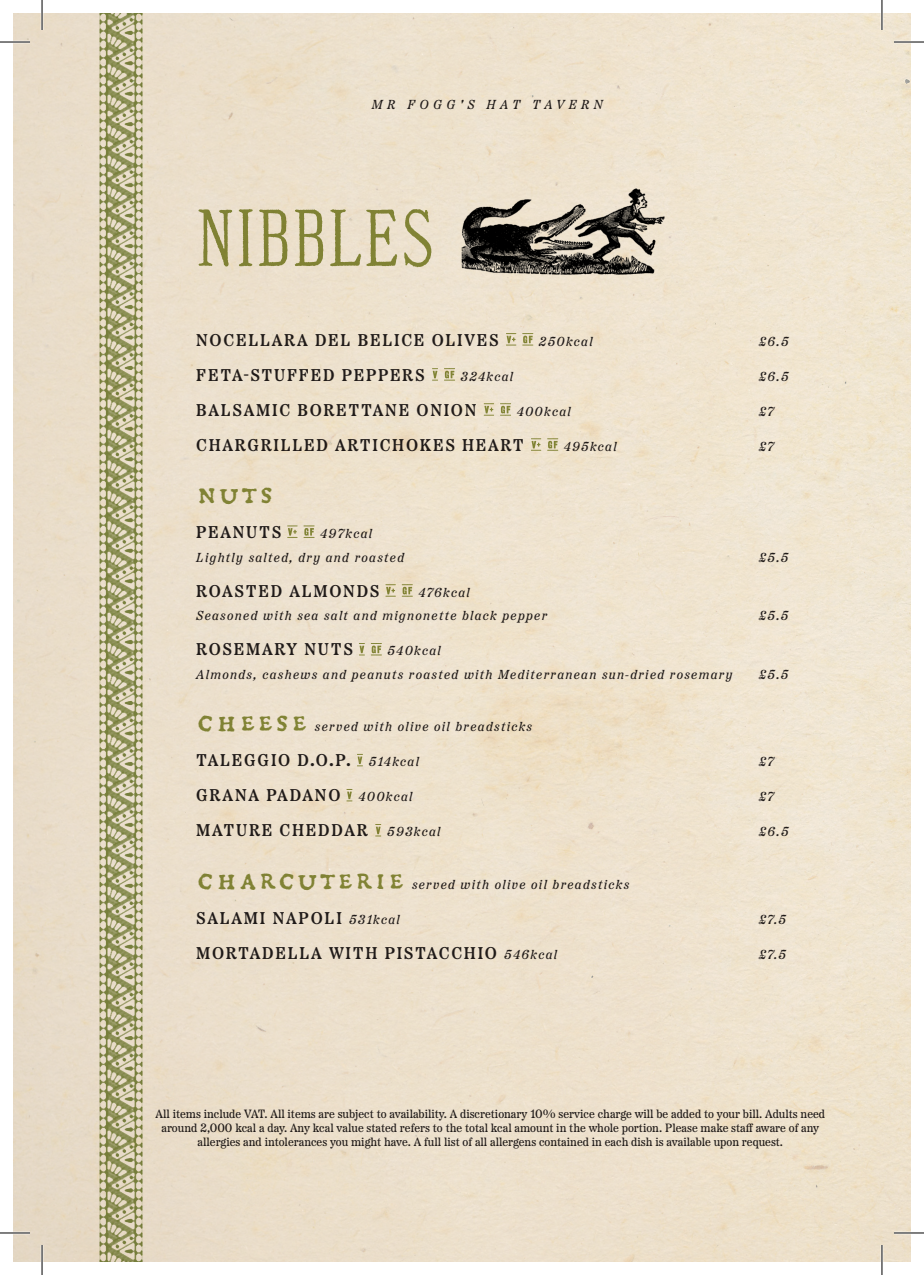
<style>
.page{position:relative;width:924px;height:1275px;background:#fff}
.page>*{position:absolute;margin:0;border:0;box-sizing:border-box;transform-origin:0 0}
.t1{font:93.6px "Rudyard WF";letter-spacing:.02em;color:#8b9542}
._23_wine_sections{font:38px "Gryphius MVB SC";letter-spacing:.02em;color:#8b9542}
._23_champagne{font:600 17px "Etna";letter-spacing:.1em;color:#231f20}
._23_champagne-2{font:italic 13px/23.8px "Etna";letter-spacing:.1em;color:#231f20}
._23_wine_sections-2{font:italic 13px "Etna";letter-spacing:.1em;color:#231f20}
._23_wine_sections-3{font:italic 13px "Etna";letter-spacing:.34em;color:#231f20}
._21_small_print{font:12px/14px "Etna";color:#231f20;text-align:center}
.s1{font-weight:400;font-style:italic;font-size:13px}
</style>
<div class="page">
<img style="left:14px;top:14px;width:895px;height:1247px">
<hr style="left:0;top:41px;width:30px;height:2px;background:#fff">
<hr style="left:893px;top:41px;width:30px;height:2px;background:#fff">
<hr style="left:0;top:1231px;width:30px;height:3px;background:#fff">
<hr style="left:893px;top:1231px;width:30px;height:3px;background:#fff">
<hr style="left:41px;top:0;width:2px;height:30px;background:#fff">
<hr style="left:41px;top:1245px;width:2px;height:30px;background:#fff">
<hr style="left:880px;top:0;width:2px;height:30px;background:#fff">
<hr style="left:880px;top:1245px;width:2px;height:30px;background:#fff">
<hr style="left:0;top:42px;width:30px;height:1px;background:#000">
<hr style="left:893px;top:42px;width:30px;height:1px;background:#000">
<hr style="left:0;top:1232px;width:30px;height:1px;background:#000">
<hr style="left:893px;top:1232px;width:30px;height:1px;background:#000">
<hr style="left:42px;top:0;width:1px;height:30px;background:#000">
<hr style="left:42px;top:1245px;width:1px;height:30px;background:#000">
<hr style="left:881px;top:0;width:1px;height:30px;background:#000">
<hr style="left:881px;top:1245px;width:1px;height:30px;background:#000">
<p class="_23_wine_sections-3" style="left:371px;top:94px;width:232px">MR FOGG'S HAT TAVERN</p>
<p class="t1" style="left:196px;top:195px;width:239px">NIBBLES</p>
<p class="_23_champagne" style="left:196px;top:326px;width:304px">NOCELLARA DEL BELICE OLIVES</p>
<p class="_23_champagne-2" style="left:538px;top:329px;width:55px">250kcal</p>
<p class="_23_champagne-2" style="left:758px;top:329px;width:31px">£6.5</p>
<p class="_23_champagne" style="left:196px;top:361px;width:230px">FETA-STUFFED PEPPERS</p>
<p class="_23_champagne-2" style="left:460px;top:364px;width:54px">324kcal</p>
<p class="_23_champagne-2" style="left:758px;top:364px;width:31px">£6.5</p>
<p class="_23_champagne" style="left:196px;top:396px;width:282px">BALSAMIC BORETTANE ONION</p>
<p class="_23_champagne-2" style="left:516px;top:399px;width:56px">400kcal</p>
<p class="_23_champagne-2" style="left:758px;top:399px;width:17px">£7</p>
<p class="_23_champagne" style="left:196px;top:431px;width:329px">CHARGRILLED ARTICHOKES HEART</p>
<p class="_23_champagne-2" style="left:563px;top:434px;width:54px">495kcal</p>
<p class="_23_champagne-2" style="left:758px;top:434px;width:17px">£7</p>
<p class="_23_wine_sections" style="left:196px;top:471px;width:79px">nuts</p>
<p class="_23_champagne" style="left:196px;top:519px;width:86px">PEANUTS</p>
<p class="_23_champagne-2" style="left:196px;top:521px;width:209px;text-indent:124px">497kcal<br>Lightly salted, dry and roasted</p>
<p class="_23_champagne-2" style="left:758px;top:545px;width:31px">£5.5</p>
<p class="_23_champagne" style="left:196px;top:577px;width:185px">ROASTED ALMONDS</p>
<p class="_23_champagne-2" style="left:196px;top:580px;width:352px;text-indent:222px">476kcal<br>Seasoned with sea salt and mignonette black pepper</p>
<p class="_23_champagne" style="left:196px;top:636px;width:158px">ROSEMARY NUTS</p>
<p class="_23_champagne-2" style="left:196px;top:639px;width:537px;text-indent:191px">540kcal<br>Almonds, cashews and peanuts roasted with Mediterranean sun-dried rosemary</p>
<p class="_23_champagne-2" style="left:758px;top:604px;width:31px">£5.5</p>
<p class="_23_champagne-2" style="left:758px;top:662px;width:31px">£5.5</p>
<p class="_23_wine_sections" style="left:196px;top:699px;width:113px">cheese</p>
<p class="_23_wine_sections-2" style="left:315px;top:717px;width:219px">served with olive oil breadsticks</p>
<p class="_23_champagne" style="left:196px;top:747px;width:156px">TALEGGIO D.O.P.</p>
<p class="_23_champagne-2" style="left:369px;top:750px;width:52px">514kcal</p>
<p class="_23_champagne-2" style="left:758px;top:750px;width:17px">£7</p>
<p class="_23_champagne" style="left:196px;top:782px;width:146px">GRANA PADANO</p>
<p class="_23_champagne-2" style="left:358px;top:785px;width:56px">400kcal</p>
<p class="_23_champagne-2" style="left:758px;top:785px;width:17px">£7</p>
<p class="_23_champagne" style="left:196px;top:817px;width:246px">MATURE CHEDDAR <span class="s1">593kcal</span></p>
<p class="_23_champagne-2" style="left:758px;top:820px;width:31px">£6.5</p>
<p class="_23_wine_sections" style="left:196px;top:856px;width:210px">charcuterie</p>
<p class="_23_wine_sections-2" style="left:412px;top:874px;width:219px">served with olive oil breadsticks</p>
<p class="_23_champagne" style="left:196px;top:904px;width:205px">SALAMI NAPOLI <span class="s1">531kcal</span></p>
<p class="_23_champagne-2" style="left:758px;top:907px;width:29px">£7.5</p>
<p class="_23_champagne" style="left:196px;top:939px;width:362px">MORTADELLA WITH PISTACCHIO <span class="s1">546kcal</span></p>
<p class="_23_champagne-2" style="left:758px;top:942px;width:29px">£7.5</p>
<p class="_21_small_print" style="left:155px;top:1105px;width:670px">All items include VAT. All items are subject to availability. A discretionary 10% service charge will be added to your bill. Adults need around 2,000 kcal a day. Any kcal value stated refers to the total kcal amount in the whole portion. Please make staff aware of any allergies and intolerances you might have. A full list of all allergens contained in each dish is available upon request.</p>
</div>
